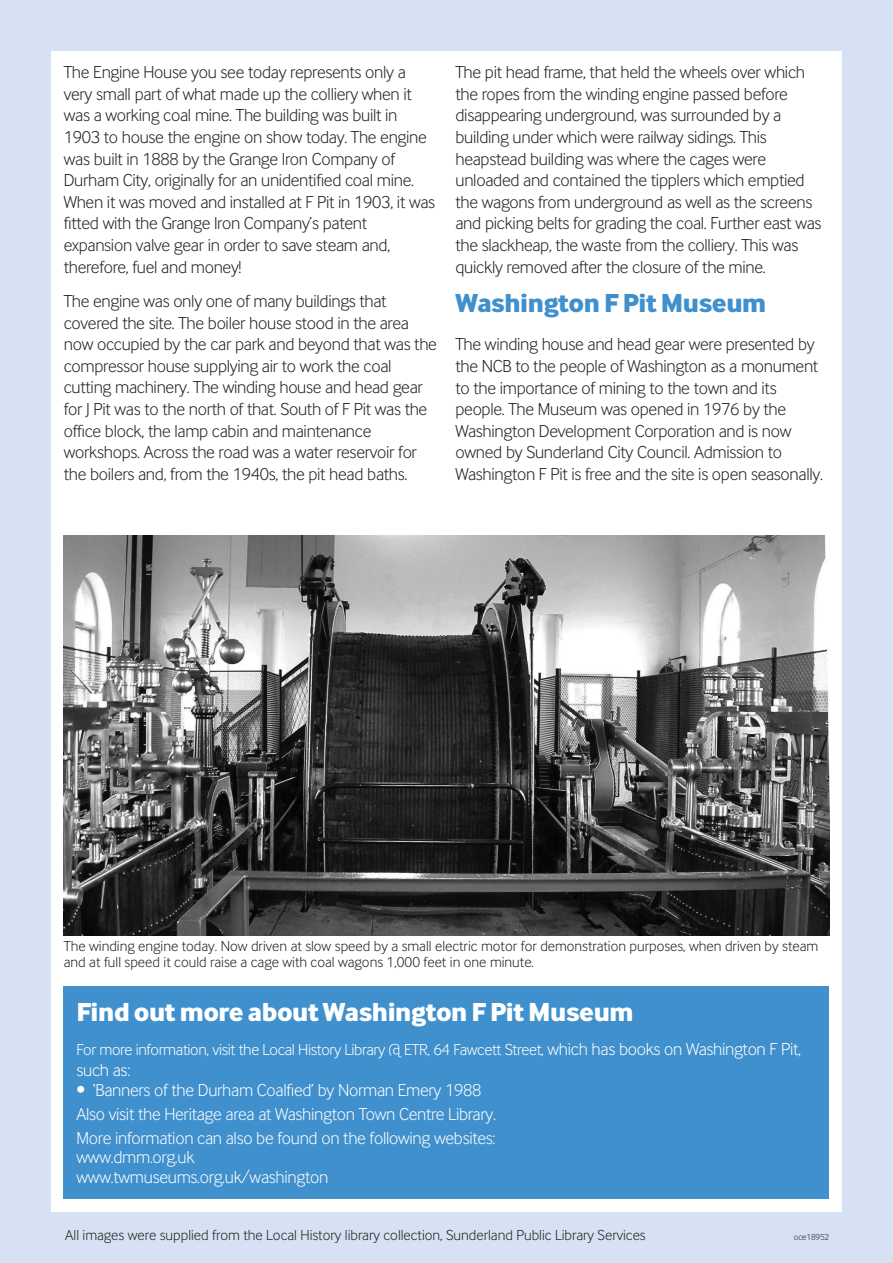
<style>
.page{position:relative;width:893px;height:1263px;background:#d6e2f3}
.page>*{position:absolute;margin:0;border:0;box-sizing:border-box;transform-origin:0 0}
.t1{font:700 27px "Inter Face Da Ma Lt";letter-spacing:-.015em;color:#fff}
.t2{font:700 27px "Inter Face Da Ma Lt";letter-spacing:-.015em;color:#3f90cd}
.t3{font:18px/21.6px "Inter Face Da Ma Lt";letter-spacing:-.015em;color:#231f20}
.t4{font:18px/23.9px "Inter Face Da Ma Lt";letter-spacing:-.015em;color:#fff}
.t5{font:16.5px "Inter Face Da Ma Lt";letter-spacing:-.02em;color:#fff}
.t6{font:15px/16.5px "Inter Face Da Ma Lt";color:#231f20}
.t7{font:9px "Inter Face Da Ma Lt";letter-spacing:-.015em;color:#231f20}
.s1{font-size:18px}
</style>
<div class="page">
<div style="left:51px;top:51px;width:791px;height:1161px;background:#fff"></div>
<div style="left:64px;top:986px;width:765px;height:213px;background:#3f90cd"></div>
<img style="left:64px;top:536px;width:765px;height:399px">
<p class="t3" style="left:64px;top:63px;width:373px">The Engine House you see today represents only a very small part of what made up the colliery when it was a working coal mine. The building was built in 1903 to house the engine on show today. The engine was built in 1888 by the Grange Iron Company of Durham City, originally for an unidentified coal mine.<br>When it was moved and installed at F Pit in 1903, it was fitted with the Grange Iron Company’s patent expansion valve gear in order to save steam and, therefore, fuel and money!</p>
<p class="t3" style="left:64px;top:292px;width:375px">The engine was only one of many buildings that covered the site. The boiler house stood in the area now occupied by the car park and beyond that was the compressor house supplying air to work the coal cutting machinery. The winding house and head gear for J Pit was to the north of that. South of F Pit was the office block, the lamp cabin and maintenance workshops. Across the road was a water reservoir for the boilers and, from the 1940s, the pit head baths.</p>
<p class="t3" style="left:455px;top:63px;width:368px">The pit head frame, that held the wheels over which the ropes from the winding engine passed before disappearing underground, was surrounded by a building under which were railway sidings. This heapstead building was where the cages were unloaded and contained the tipplers which emptied the wagons from underground as well as the screens and picking belts for grading the coal. Further east was the slackheap, the waste from the colliery. This was quickly removed after the closure of the mine.</p>
<h1 class="t2" style="left:455px;top:294px;width:312px">Washington F Pit Museum</h1>
<p class="t3" style="left:455px;top:335px;width:369px">The winding house and head gear were presented by the NCB to the people of Washington as a monument to the importance of mining to the town and its people. The Museum was opened in 1976 by the Washington Development Corporation and is now owned by Sunderland City Council. Admission to Washington F Pit is free and the site is open seasonally.</p>
<p class="t6" style="left:64px;top:939px;width:756px">The winding engine today. Now driven at slow speed by a small electric motor for demonstration purposes, when driven by steam and at full speed it could raise a cage with coal wagons 1,000 feet in one minute.</p>
<h1 class="t1" style="left:77px;top:1003px;width:559px">Find out more about Washington F Pit Museum</h1>
<p class="t5" style="left:77px;top:1044px;width:726px">For more information, visit the Local History Library @ ETR, 64 Fawcett Street, <span class="s1">which has books on Washington F Pit,</span></p>
<p class="t4" style="left:77px;top:1060px;width:55px">such as:</p>
<p class="t4" style="left:77px;top:1080px;width:421px">• ‘Banners of the Durham Coalfied’ by Norman Emery 1988<br>Also visit the Heritage area at Washington Town Centre Library.<br>More information can also be found on the following websites:</p>
<p class="t4" style="left:77px;top:1149px;width:253px;line-height:19.6px">www.dmm.org.uk www.twmuseums.org.uk/washington</p>
<p class="t6" style="left:65px;top:1228px;width:582px">All images were supplied from the Local History library collection, Sunderland Public Library Services</p>
<p class="t7" style="left:794px;top:1234px;width:37px">oce18952</p>
</div>
